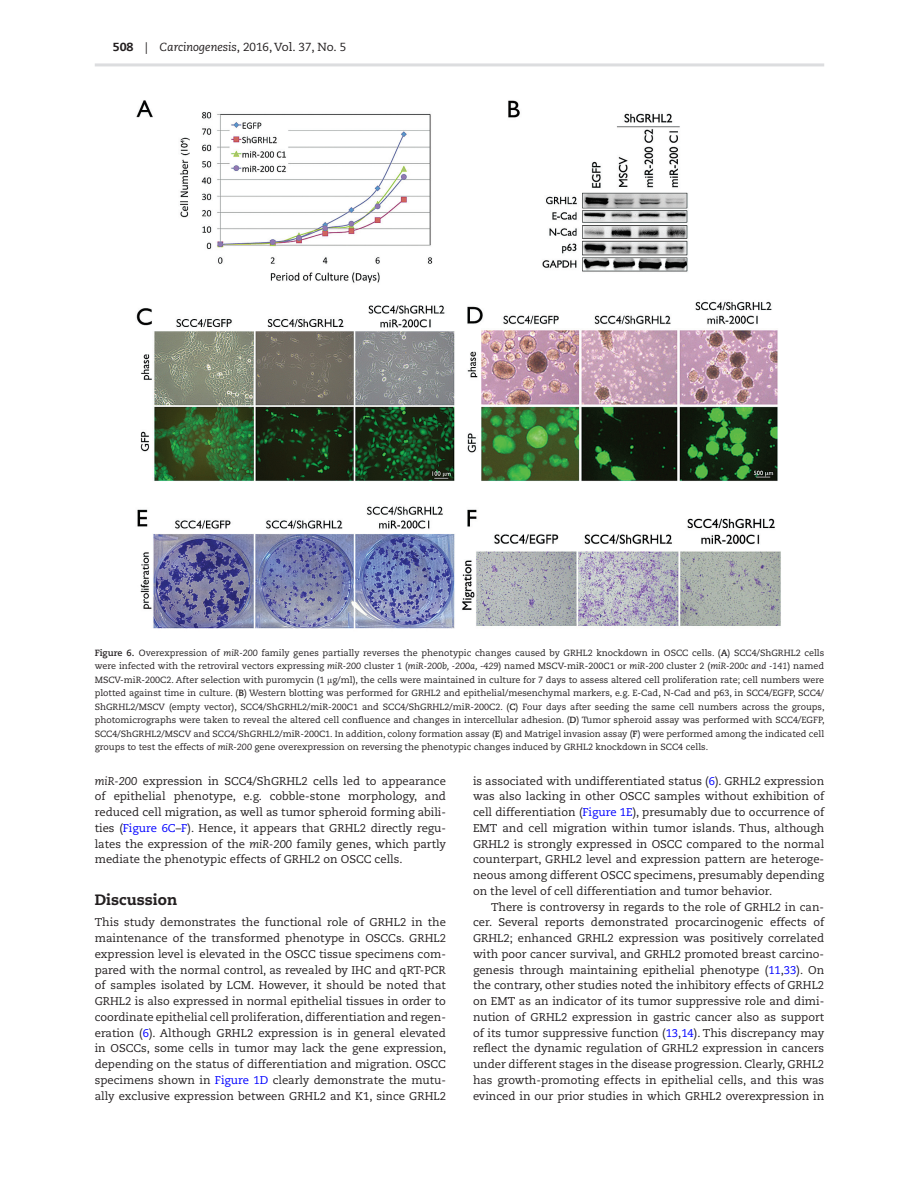
<style>
.page{position:relative;width:919px;height:1187px;background:#fff}
.page>*{position:absolute;margin:0;border:0;box-sizing:border-box;transform-origin:0 0}
.t1{font:800 15px "Caecilia LT Std";color:#231f20}
.t2{font:11.7px "Caecilia LT Std";color:#231f20}
.t3{font:11.25px/15.8px "Caecilia LT Std";color:#231f20;text-align:justify}
.t4{font:9px/13.5px "Caecilia LT Std";color:#231f20;text-align:justify}
.s1{font-weight:800}
.s2{font-style:italic}
.s3{font-weight:700}
.s4{font-family:"Gandhari Unicode"}
.s5{color:#00f}
</style>
<div class="page">
<hr style="left:95px;top:63px;width:729px;height:3px;background:#dcdddf">
<img style="left:136px;top:100px;width:645px;height:529px">
<p class="t2" style="left:113px;top:41px;width:235px"><span class="s1">508</span> | <span class="s2">Carcinogenesis</span>, 2016, Vol. 37, No. 5</p>
<p class="t4" style="left:95px;top:646px;width:731px"><span class="s3">Figure 6.</span> Overexpression of <span class="s2">miR-200</span> family genes partially reverses the phenotypic changes caused by GRHL2 knockdown in OSCC cells. (<span class="s3">A</span>) SCC4/ShGRHL2 cells were infected with the retroviral vectors expressing <span class="s2">miR-200</span> cluster 1 (<span class="s2">miR-200b, -200a, -429</span>) named MSCV-miR-200C1 or <span class="s2">miR-200</span> cluster 2 (<span class="s2">miR-200c and -141</span>) named MSCV-miR-200C2. After selection with puromycin (1 <span class="s4">μ</span>g/ml), the cells were maintained in culture for 7 days to assess altered cell proliferation rate; cell numbers were plotted against time in culture. (<span class="s3">B</span>) Western blotting was performed for GRHL2 and epithelial/mesenchymal markers, e.g. E-Cad, N-Cad and p63, in SCC4/EGFP, SCC4/ ShGRHL2/MSCV (empty vector), SCC4/ShGRHL2/miR-200C1 and SCC4/ShGRHL2/miR-200C2. (<span class="s3">C</span>) Four days after seeding the same cell numbers across the groups, photomicrographs were taken to reveal the altered cell confluence and changes in intercellular adhesion. (<span class="s3">D</span>) Tumor spheroid assay was performed with SCC4/EGFP, SCC4/ShGRHL2/MSCV and SCC4/ShGRHL2/miR-200C1. In addition, colony formation assay (<span class="s3">E</span>) and Matrigel invasion assay (<span class="s3">F</span>) were performed among the indicated cell groups to test the effects of <span class="s2">miR-200</span> gene overexpression on reversing the phenotypic changes induced by GRHL2 knockdown in SCC4 cells.</p>
<p class="t3" style="left:95px;top:772px;width:353px"><span class="s2">miR-200</span> expression in SCC4/ShGRHL2 cells led to appearance of epithelial phenotype, e.g. cobble-stone morphology, and reduced cell migration, as well as tumor spheroid forming abili&shy;ties (<span class="s5">Figure 6C</span>–<span class="s5">F</span>). Hence, it appears that GRHL2 directly regu&shy;lates the expression of the <span class="s2">miR-200</span> family genes, which partly mediate the phenotypic effects of GRHL2 on OSCC cells.</p>
<h1 class="t1" style="left:95px;top:889px;width:84px">Discussion</h1>
<p class="t3" style="left:95px;top:914px;width:353px">This study demonstrates the functional role of GRHL2 in the maintenance of the transformed phenotype in OSCCs. GRHL2 expression level is elevated in the OSCC tissue specimens com&shy;pared with the normal control, as revealed by IHC and qRT-PCR of samples isolated by LCM. However, it should be noted that GRHL2 is also expressed in normal epithelial tissues in order to coordinate epithelial cell proliferation, differentiation and regen&shy;eration (<span class="s5">6</span>). Although GRHL2 expression is in general elevated in OSCCs, some cells in tumor may lack the gene expression, depending on the status of differentiation and migration. OSCC specimens shown in <span class="s5">Figure 1D</span> clearly demonstrate the mutu&shy;ally exclusive expression between GRHL2 and K1, since GRHL2</p>
<p class="t3" style="left:473px;top:772px;width:353px">is associated with undifferentiated status (<span class="s5">6</span>). GRHL2 expression was also lacking in other OSCC samples without exhibition of cell differentiation (<span class="s5">Figure 1E</span>), presumably due to occurrence of EMT and cell migration within tumor islands. Thus, although GRHL2 is strongly expressed in OSCC compared to the normal counterpart, GRHL2 level and expression pattern are heteroge&shy;neous among different OSCC specimens, presumably depending on the level of cell differentiation and tumor behavior.</p>
<p class="t3" style="left:473px;top:898px;width:353px;text-indent:18px">There is controversy in regards to the role of GRHL2 in can&shy;cer. Several reports demonstrated procarcinogenic effects of GRHL2; enhanced GRHL2 expression was positively correlated with poor cancer survival, and GRHL2 promoted breast carcino&shy;genesis through maintaining epithelial phenotype (<span class="s5">11</span>,<span class="s5">33</span>). On the contrary, other studies noted the inhibitory effects of GRHL2 on EMT as an indicator of its tumor suppressive role and dimi&shy;nution of GRHL2 expression in gastric cancer also as support of its tumor suppressive function (<span class="s5">13</span>,<span class="s5">14</span>). This discrepancy may reflect the dynamic regulation of GRHL2 expression in cancers under different stages in the disease progression. Clearly, GRHL2 has growth-promoting effects in epithelial cells, and this was evinced in our prior studies in which GRHL2 overexpression in</p>
</div>
